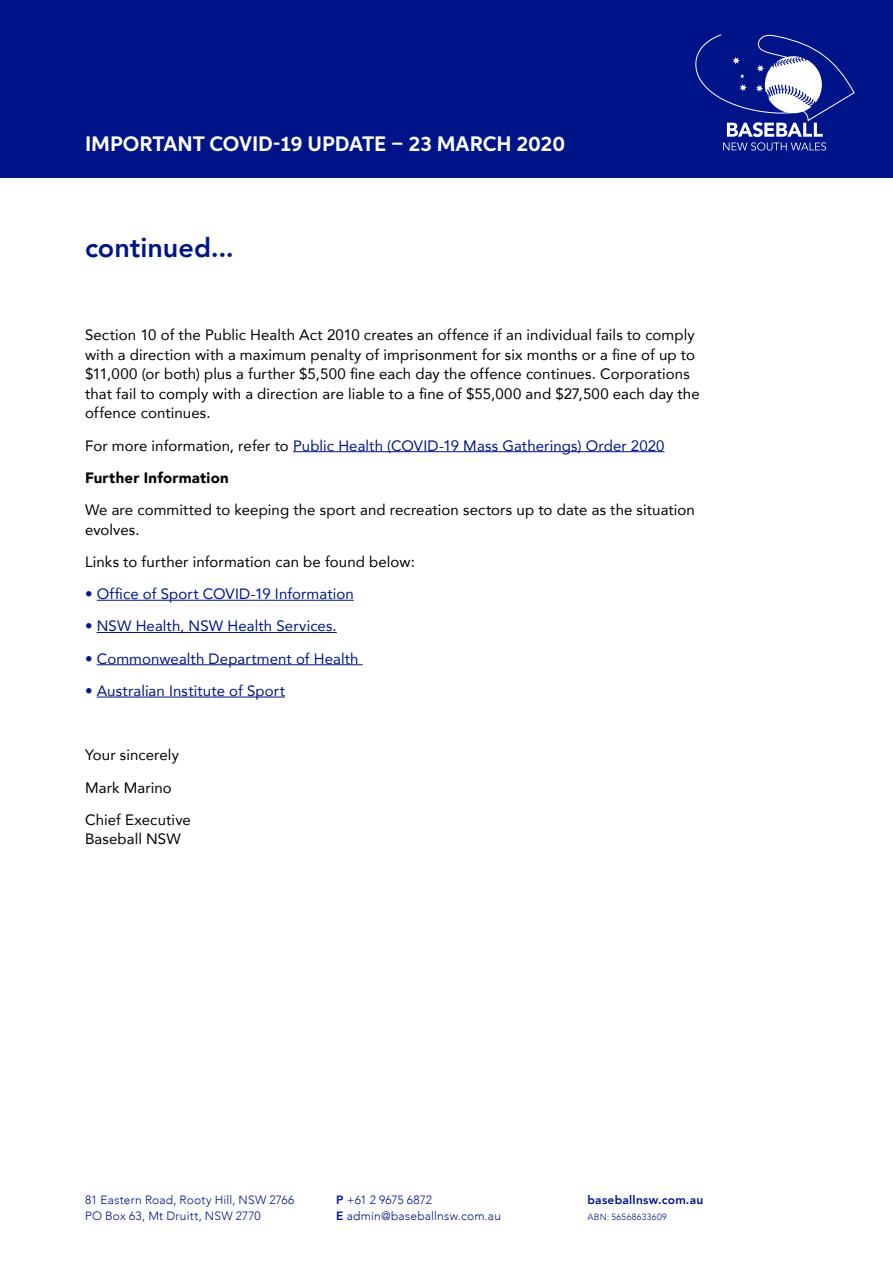
<style>
.page{position:relative;width:893px;height:1263px;background:#fff}
.page>*{position:absolute;margin:0;border:0;box-sizing:border-box;transform-origin:0 0}
.t1{font:800 27px "Avenir";color:#001489}
.t2{font:700 21px "Neutro";color:#fff}
.t3{font:15px/19.5px "Avenir";letter-spacing:.005em;color:#000}
.t4{font:15px/32.2px "Avenir";letter-spacing:.01em;color:#001489}
.t5{font:300 12px/16.5px "Avenir";letter-spacing:.015em;color:#001489}
.t6{font:800 12px "Avenir";letter-spacing:.02em;color:#001489}
.t7{font:300 9px "Avenir";letter-spacing:.045em;color:#001489}
.s1{color:#000}
.s2{font-weight:900;color:#000}
.s3{font-weight:800}
</style>
<div class="page">
<div style="left:0;top:0;width:893px;height:177px;background:#001489"></div>
<svg style="left:695px;top:34px;width:160px;height:117px"></svg>
<hr style="left:293px;top:451px;width:371px;height:1px;background:#001489">
<hr style="left:97px;top:600px;width:257px;height:1px;background:#001489">
<hr style="left:97px;top:632px;width:240px;height:1px;background:#001489">
<hr style="left:97px;top:664px;width:266px;height:1px;background:#001489">
<hr style="left:97px;top:697px;width:188px;height:1px;background:#001489">
<h2 class="t2" style="left:85px;top:130px;width:482px">IMPORTANT COVID-19 UPDATE – 23 MARCH 2020</h2>
<h1 class="t1" style="left:85px;top:227px;width:150px">continued...</h1>
<p class="t3" style="left:85px;top:325px;width:616px">Section 10 of the Public Health Act 2010 creates an offence if an individual fails to comply with a direction with a maximum penalty of imprisonment for six months or a fine of up to $11,000 (or both) plus a further $5,500 fine each day the offence continues. Corporations that fail to comply with a direction are liable to a fine of $55,000 and $27,500 each day the offence continues.</p>
<p class="t4" style="left:85px;top:429px;width:581px"><span class="s1">For more information, refer to</span> Public Health (COVID-19 Mass Gatherings) Order 2020<br><span class="s2">Further Information</span></p>
<p class="t3" style="left:85px;top:500px;width:611px">We are committed to keeping the sport and recreation sectors up to date as the situation evolves.</p>
<p class="t3" style="left:85px;top:551px;width:331px">Links to further information can be found below:</p>
<p class="t4" style="left:85px;top:577px;width:270px">• Office of Sport COVID-19 Information</p>
<p class="t4" style="left:85px;top:610px;width:253px">• NSW Health, NSW Health Services.</p>
<p class="t4" style="left:85px;top:642px;width:275px">• Commonwealth Department of Health</p>
<p class="t4" style="left:85px;top:674px;width:202px">• Australian Institute of Sport</p>
<p class="t3" style="left:85px;top:739px;width:107px;line-height:32.2px">Your sincerely<br>Mark Marino<br>Chief Executive</p>
<p class="t3" style="left:85px;top:829px;width:97px">Baseball NSW</p>
<p class="t5" style="left:85px;top:1191px;width:211px">81 Eastern Road, Rooty Hill, NSW 2766<br>PO Box 63, Mt Druitt, NSW 2770</p>
<p class="t5" style="left:336px;top:1191px;width:166px"><span class="s3">P</span> +61 2 9675 6872<br><span class="s3">E</span> admin@baseballnsw.com.au</p>
<p class="t6" style="left:587px;top:1190px;width:117px">baseballnsw.com.au</p>
<p class="t7" style="left:587px;top:1212px;width:81px">ABN: 56568633609</p>
</div>
